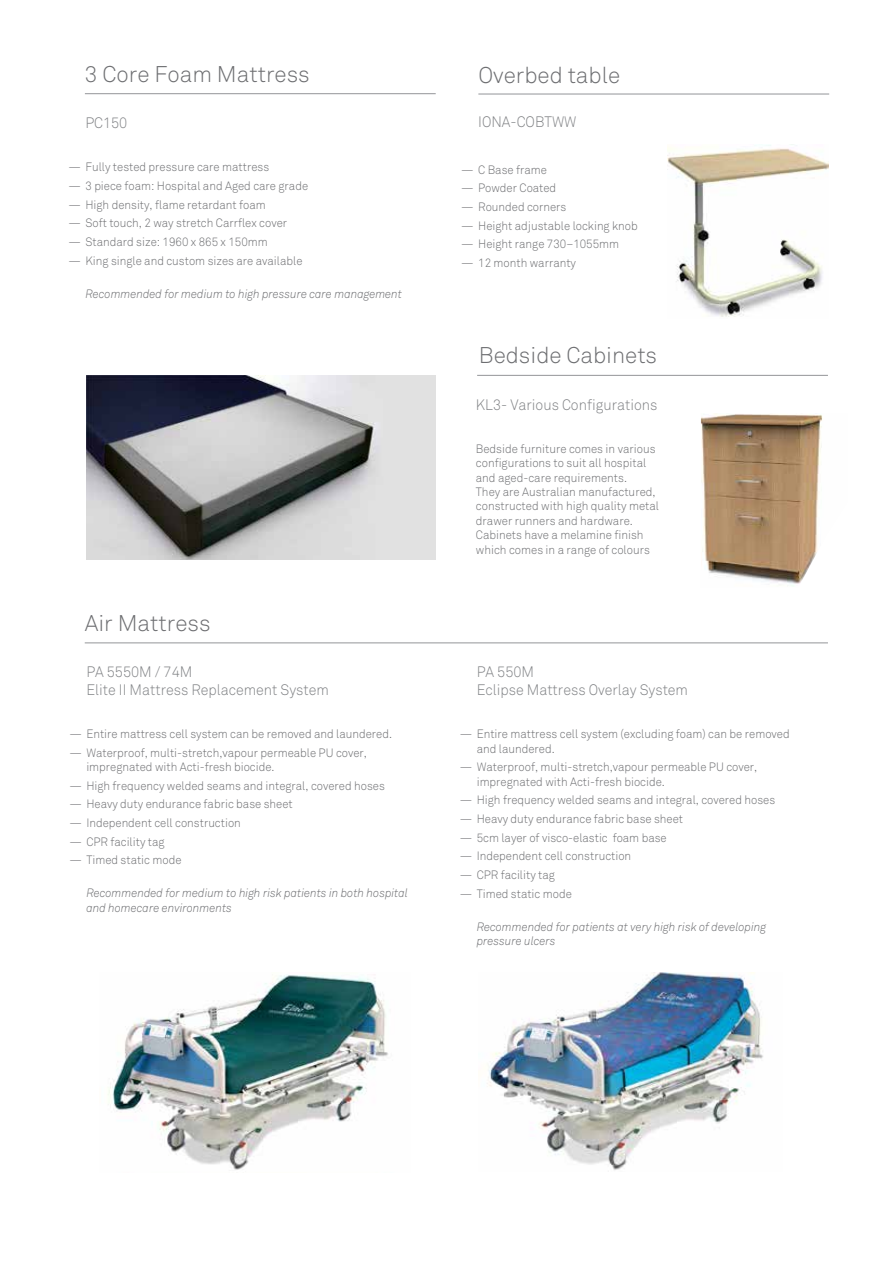
<style>
.page{position:relative;width:893px;height:1263px;background:#fff}
.page>*{position:absolute;margin:0;border:0;box-sizing:border-box;transform-origin:0 0}
.t1{font:300 22.5px "Akkurat";color:#6d6e71}
.t2{font:300 15px/18px "Akkurat";color:#808285;scale:.95 1}
.t3{font:300 12px/14.4px "Akkurat";color:#6d6e71;scale:.95 1}
.t4{font:italic 300 12px/14.4px "Akkurat";color:#6d6e71;scale:.95 1}
</style>
<div class="page">
<hr style="left:85px;top:643px;width:743px;height:1px;background:#939598">
<hr style="left:478px;top:94px;width:351px;height:1px;background:#939598">
<hr style="left:85px;top:93px;width:351px;height:1px;background:#939598">
<img style="left:667px;top:144px;width:161px;height:173px">
<img style="left:487px;top:973px;width:276px;height:197px">
<img style="left:108px;top:974px;width:280px;height:196px">
<img style="left:87px;top:375px;width:349px;height:184px">
<hr style="left:477px;top:375px;width:351px;height:1px;background:#939598">
<img style="left:701px;top:413px;width:122px;height:173px">
<h1 class="t1" style="left:85px;top:61px;width:226px">3 Core Foam Mattress</h1>
<p class="t2" style="left:85px;top:114px;width:46px">PC150</p>
<p class="t3" style="left:68px;top:160px;width:213px">— Fully tested pressure care mattress</p>
<p class="t3" style="left:68px;top:179px;width:254px">— 3 piece foam: Hospital and Aged care grade</p>
<p class="t3" style="left:68px;top:198px;width:209px">— High density, flame retardant foam</p>
<p class="t3" style="left:68px;top:216px;width:232px">— Soft touch, 2 way stretch Carrflex cover</p>
<p class="t3" style="left:68px;top:235px;width:211px">— Standard size: 1960 x 865 x 150mm</p>
<p class="t3" style="left:68px;top:254px;width:248px">— King single and custom sizes are available</p>
<p class="t4" style="left:85px;top:287px;width:335px">Recommended for medium to high pressure care management</p>
<h1 class="t1" style="left:85px;top:610px;width:127px">Air Mattress</h1>
<p class="t2" style="left:86px;top:663px;width:257px">PA 5550M / 74M<br>Elite II Mattress Replacement System</p>
<p class="t3" style="left:69px;top:727px;width:341px">— Entire mattress cell system can be removed and laundered.</p>
<p class="t3" style="left:86px;top:745px;width:297px;text-indent:-17px">— Waterproof, multi-stretch,vapour permeable PU cover, impregnated with Acti-fresh biocide.</p>
<p class="t3" style="left:69px;top:778px;width:334px">— High frequency welded seams and integral, covered hoses</p>
<p class="t3" style="left:69px;top:797px;width:237px">— Heavy duty endurance fabric base sheet</p>
<p class="t3" style="left:69px;top:816px;width:182px">— Independent cell construction</p>
<p class="t3" style="left:69px;top:834px;width:102px">— CPR facility tag</p>
<p class="t3" style="left:69px;top:853px;width:120px">— Timed static mode</p>
<p class="t4" style="left:86px;top:886px;width:340px">Recommended for medium to high risk patients in both hospital and homecare environments</p>
<h1 class="t1" style="left:478px;top:61px;width:143px">Overbed table</h1>
<p class="t2" style="left:478px;top:113px;width:105px">IONA-COBTWW</p>
<p class="t3" style="left:461px;top:162px;width:92px">— C Base frame</p>
<p class="t3" style="left:461px;top:181px;width:102px">— Powder Coated</p>
<p class="t3" style="left:461px;top:200px;width:112px">— Rounded corners</p>
<p class="t3" style="left:461px;top:218px;width:187px">— Height adjustable locking knob</p>
<p class="t3" style="left:461px;top:237px;width:168px">— Height range 730–1055mm</p>
<p class="t3" style="left:461px;top:256px;width:122px">— 12 month warranty</p>
<h1 class="t1" style="left:479px;top:342px;width:180px">Bedside Cabinets</h1>
<p class="t2" style="left:476px;top:396px;width:193px">KL3- Various Configurations</p>
<p class="t3" style="left:476px;top:442px;width:194px">Bedside furniture comes in various configurations to suit all hospital and aged-care requirements.<br>They are Australian manufactured, constructed with high quality metal drawer runners and hardware.<br>Cabinets have a melamine finish which comes in a range of colours</p>
<p class="t2" style="left:477px;top:663px;width:224px">PA 550M<br>Eclipse Mattress Overlay System</p>
<p class="t3" style="left:477px;top:727px;width:331px;text-indent:-17px">— Entire mattress cell system (excluding foam) can be removed and laundered.</p>
<p class="t3" style="left:477px;top:760px;width:297px;text-indent:-17px">— Waterproof, multi-stretch,vapour permeable PU cover, impregnated with Acti-fresh biocide.</p>
<p class="t3" style="left:460px;top:793px;width:334px">— High frequency welded seams and integral, covered hoses</p>
<p class="t3" style="left:460px;top:812px;width:237px">— Heavy duty endurance fabric base sheet</p>
<p class="t3" style="left:460px;top:830px;width:219px">— 5cm layer of visco-elastic foam base</p>
<p class="t3" style="left:460px;top:849px;width:182px">— Independent cell construction</p>
<p class="t3" style="left:460px;top:868px;width:102px">— CPR facility tag</p>
<p class="t3" style="left:460px;top:886px;width:120px">— Timed static mode</p>
<p class="t4" style="left:477px;top:919px;width:306px">Recommended for patients at very high risk of developing pressure ulcers</p>
</div>
